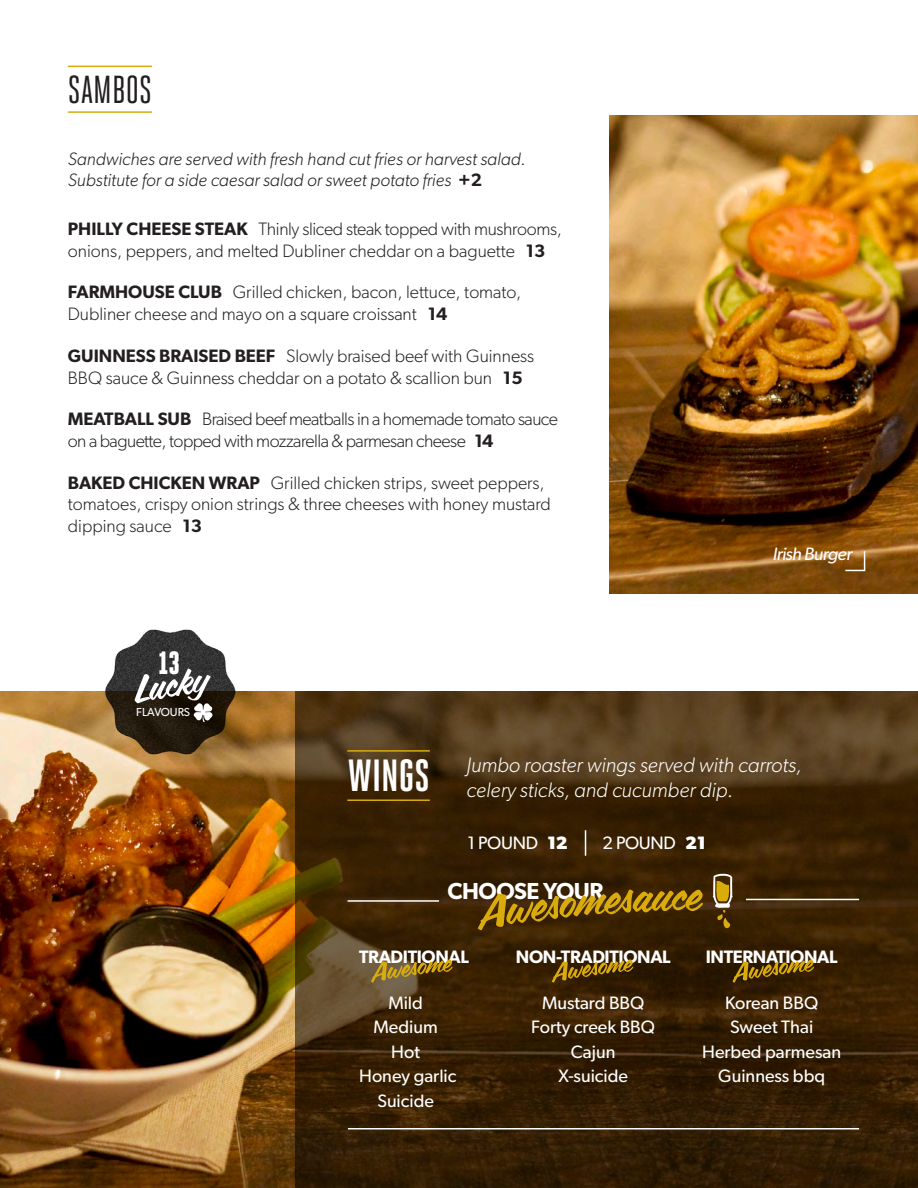
<style>
.page{position:relative;width:918px;height:1188px;background:#fff}
.page>*{position:absolute;margin:0;border:0;box-sizing:border-box;transform-origin:0 0}
.wings_heading{font:700 45px "Heroic Condensed";color:#fff}
.Heading{font:39px "Heroic Condensed";color:#231f20}
.t1{font:900 32.25px "Heroic Condensed";color:#fff}
.t2{font:600 23.25px "Gibson";letter-spacing:-.02em;color:#fff}
.t3{font:italic 300 21px "Gibson";color:#fff}
.body{font:300 18px/21.6px "Gibson";color:#231f20}
.t4{font:18px "Gibson";color:#fff}
.t5{font:italic 300 18px/21.6px "Gibson";color:#231f20}
.body-2{font:300 18px/21.6px "Gibson";letter-spacing:-.03em;color:#231f20}
.t6{font:600 18px "Gibson";letter-spacing:-.02em;color:#fff}
.t7{font:italic 18px "Gibson";letter-spacing:-.03em;color:#fff}
.t8{font:11.7px "Gibson";color:#fff}
.s1{font-weight:600;font-style:normal}
.s2{font-weight:600}
.s3{font-weight:700}
</style>
<div class="page">
<img style="left:0;top:691px;width:295px;height:497px">
<svg style="left:295px;top:691px;width:623px;height:497px;fill:#382002"></svg>
<hr style="left:347px;top:750px;width:83px;height:2px;background:#d9ac0c">
<hr style="left:347px;top:799px;width:83px;height:2px;background:#d9ac0c">
<hr style="left:348px;top:1128px;width:511px;height:2px;background:#fff">
<hr style="left:68px;top:66px;width:84px;height:1px;background:#d9ac0c">
<hr style="left:68px;top:111px;width:84px;height:2px;background:#d9ac0c">
<img style="left:610px;top:115px;width:308px;height:478px">
<img style="left:78px;top:629px;width:164px;height:157px">
<svg style="left:135px;top:669px;width:79px;height:53px"></svg>
<hr style="left:348px;top:900px;width:91px;height:2px;background:#fff">
<hr style="left:746px;top:899px;width:113px;height:1px;background:#fff">
<svg style="left:711px;top:873px;width:23px;height:58px"></svg>
<svg style="left:585px;top:830px;width:1px;height:26px"></svg>
<svg style="left:844px;top:550px;width:22px;height:22px"></svg>
<svg style="left:478px;top:890px;width:225px;height:40px"></svg>
<svg style="left:552px;top:959px;width:81px;height:24px"></svg>
<svg style="left:371px;top:959px;width:82px;height:24px"></svg>
<svg style="left:733px;top:959px;width:81px;height:24px"></svg>
<p class="Heading" style="left:68px;top:68px;width:86px">SAMBOS</p>
<p class="t5" style="left:68px;top:148px;width:460px">Sandwiches are served with fresh hand cut fries or harvest salad.<br>Substitute for a side caesar salad or sweet potato fries <span class="s1">+2</span></p>
<p class="body" style="left:68px;top:218px;width:496px"><span class="s2">PHILLY CHEESE STEAK</span> Thinly sliced steak topped with mushrooms, onions, peppers, and melted Dubliner cheddar on a baguette <span class="s2">13</span></p>
<p class="body" style="left:68px;top:281px;width:455px"><span class="s2">FARMHOUSE CLUB</span> Grilled chicken, bacon, lettuce, tomato,<br>Dubliner cheese and mayo on a square croissant <span class="s2">14</span></p>
<p class="body" style="left:68px;top:345px;width:468px"><span class="s2">GUINNESS BRAISED BEEF</span> Slowly braised beef with Guinness<br>BBQ sauce &amp; Guinness cheddar on a potato &amp; scallion bun <span class="s2">15</span></p>
<p class="body-2" style="left:68px;top:408px;width:492px"><span class="s2">MEATBALL SUB</span> Braised beef meatballs in a homemade tomato sauce on a baguette, topped with mozzarella &amp; parmesan cheese <span class="s2">14</span></p>
<p class="body" style="left:68px;top:472px;width:485px"><span class="s2">BAKED CHICKEN WRAP</span> Grilled chicken strips, sweet peppers, tomatoes, crispy onion strings &amp; three cheeses with honey mustard dipping sauce <span class="s2">13</span></p>
<h3 class="t1" style="left:159px;top:645px;width:23px">13</h3>
<p class="t8" style="left:136px;top:705px;width:55px">FLAVOURS</p>
<p class="t7" style="left:773px;top:543px;width:81px">Irish Burger</p>
<p class="wings_heading" style="left:347px;top:750px;width:84px">WINGS</p>
<p class="t3" style="left:466px;top:752px;width:337px">Jumbo roaster wings served with carrots,</p>
<p class="t3" style="left:466px;top:777px;width:268px">celery sticks, and cucumber dip.</p>
<p class="t4" style="left:467px;top:832px;width:102px">1 POUND <span class="s3">12</span></p>
<p class="t4" style="left:603px;top:832px;width:105px">2 POUND <span class="s3">21</span></p>
<p class="t2" style="left:447px;top:877px;width:158px">CHOOSE YOUR</p>
<p class="t6" style="left:359px;top:946px;width:111px">TRADITIONAL</p>
<p class="t6" style="left:516px;top:946px;width:156px">NON-TRADITIONAL</p>
<p class="t6" style="left:706px;top:946px;width:133px">INTERNATIONAL</p>
<p class="t4" style="left:388px;top:992px;width:36px">Mild</p>
<p class="t4" style="left:542px;top:992px;width:104px">Mustard BBQ</p>
<p class="t4" style="left:725px;top:992px;width:94px">Korean BBQ</p>
<p class="t4" style="left:374px;top:1016px;width:66px">Medium</p>
<p class="t4" style="left:531px;top:1016px;width:125px">Forty creek BBQ</p>
<p class="t4" style="left:730px;top:1016px;width:85px">Sweet Thai</p>
<p class="t4" style="left:391px;top:1041px;width:30px">Hot</p>
<p class="t4" style="left:571px;top:1041px;width:46px">Cajun</p>
<p class="t4" style="left:702px;top:1041px;width:140px">Herbed parmesan</p>
<p class="t4" style="left:359px;top:1065px;width:99px">Honey garlic</p>
<p class="t4" style="left:558px;top:1065px;width:71px">X-suicide</p>
<p class="t4" style="left:718px;top:1065px;width:108px">Guinness bbq</p>
<p class="t4" style="left:377px;top:1090px;width:58px">Suicide</p>
</div>
